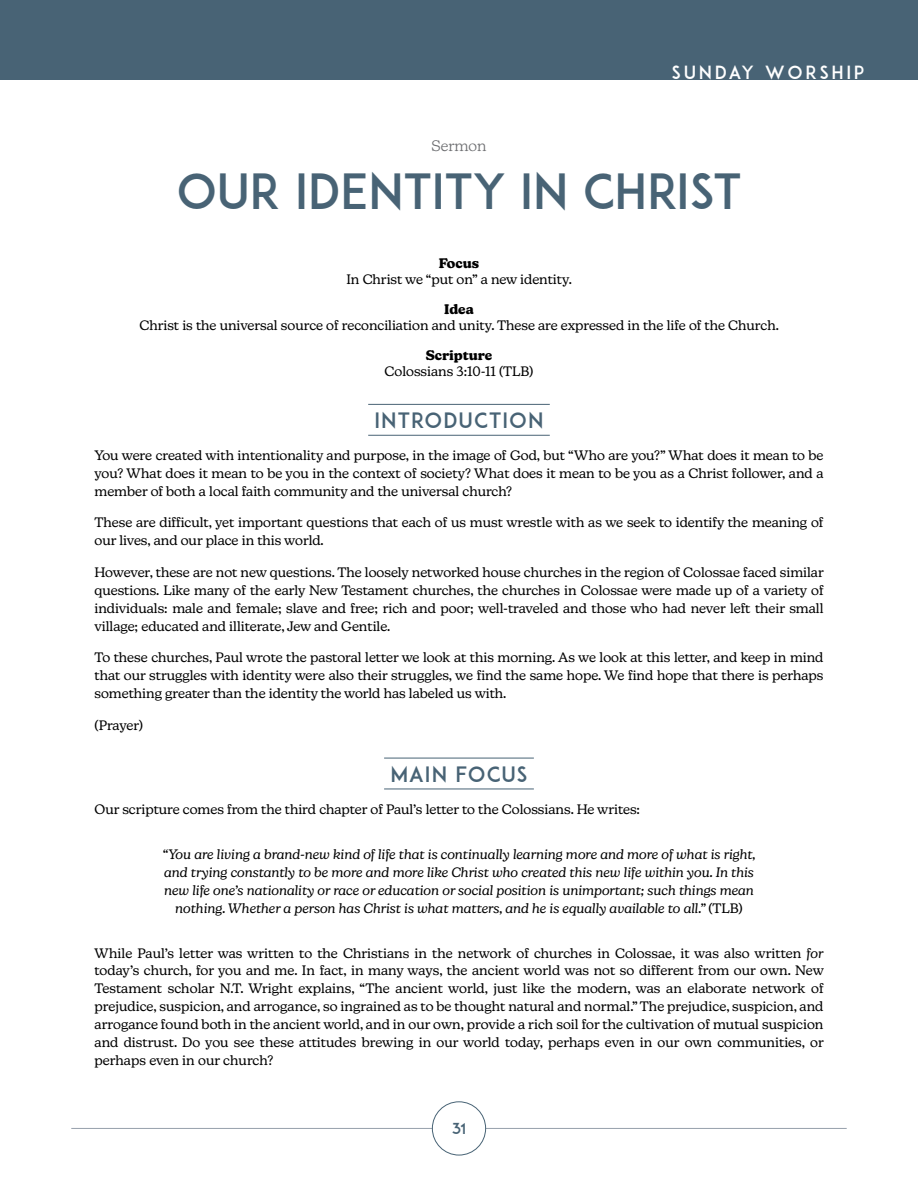
<style>
.page{position:relative;width:918px;height:1188px;background:#fff}
.page>*{position:absolute;margin:0;border:0;box-sizing:border-box;transform-origin:0 0}
.t1{font:48px "ADAM.CGPRO";color:#486375}
.t2{font:21px "ADAM.CGPRO";letter-spacing:.05em;color:#486375}
.t3{font:18px "ADAM.CGPRO";letter-spacing:.15em;color:#fff}
.t4{font:300 15px "New Kansas";color:#6d6e71}
.t5{font:15px "ADAM.CGPRO";color:#486375}
.t6{font:13.5px/18px "New Kansas";color:#000;text-align:justify}
.t7{font:italic 13.5px/18px "New Kansas";color:#000;text-align:center}
.t8{font:700 13.5px "New Kansas";color:#000}
.s1{font-style:normal}
.s2{font-style:italic}
</style>
<div class="page">
<div style="left:0;top:0;width:918px;height:79px;background:#486375"></div>
<hr style="left:71px;top:1128px;width:776px;height:1px;background:#969fab">
<div style="left:432px;top:1102px;width:54px;height:53px;background:#fff;border-radius:50%"></div>
<div style="left:432px;top:1101px;width:54px;height:54px;border:1px solid #486375;border-radius:50%"></div>
<hr style="left:368px;top:404px;width:182px;height:1px;background:#486375">
<hr style="left:368px;top:435px;width:182px;height:1px;background:#486375">
<hr style="left:384px;top:758px;width:150px;height:1px;background:#486375">
<hr style="left:384px;top:789px;width:150px;height:1px;background:#486375">
<h3 class="t3" style="left:672px;top:62px;width:194px">SUNDAY WORSHIP</h3>
<p class="t4" style="left:432px;top:137px;width:56px">Sermon</p>
<h1 class="t1" style="left:176px;top:162px;width:567px">OUR IDENTITY IN CHRIST</h1>
<p class="t8" style="left:439px;top:255px;width:42px">Focus</p>
<p class="t6" style="left:346px;top:270px;width:227px">In Christ we “put on” a new identity.</p>
<p class="t8" style="left:444px;top:301px;width:31px">Idea</p>
<p class="t6" style="left:139px;top:316px;width:641px">Christ is the universal source of reconciliation and unity. These are expressed in the life of the Church.</p>
<p class="t8" style="left:426px;top:347px;width:68px">Scripture</p>
<p class="t6" style="left:385px;top:362px;width:150px">Colossians 3:10-11 (TLB)</p>
<h2 class="t2" style="left:374px;top:408px;width:171px">INTRODUCTION</h2>
<p class="t6" style="left:94px;top:446px;width:731px">You were created with intentionality and purpose, in the image of God, but “Who are you?” What does it mean to be you? What does it mean to be you in the context of society? What does it mean to be you as a Christ follower, and a member of both a local faith community and the universal church?</p>
<p class="t6" style="left:94px;top:513px;width:730px">These are difficult, yet important questions that each of us must wrestle with as we seek to identify the meaning of our lives, and our place in this world.</p>
<p class="t6" style="left:94px;top:563px;width:731px">However, these are not new questions. The loosely networked house churches in the region of Colossae faced similar questions. Like many of the early New Testament churches, the churches in Colossae were made up of a variety of individuals: male and female; slave and free; rich and poor; well-traveled and those who had never left their small village; educated and illiterate, Jew and Gentile.</p>
<p class="t6" style="left:94px;top:648px;width:730px">To these churches, Paul wrote the pastoral letter we look at this morning. As we look at this letter, and keep in mind that our struggles with identity were also their struggles, we find the same hope. We find hope that there is perhaps something greater than the identity the world has labeled us with.</p>
<p class="t6" style="left:94px;top:716px;width:50px">(Prayer)</p>
<h2 class="t2" style="left:390px;top:762px;width:139px">MAIN FOCUS</h2>
<p class="t6" style="left:94px;top:800px;width:547px">Our scripture comes from the third chapter of Paul’s letter to the Colossians. He writes:</p>
<p class="t7" style="left:163px;top:845px;width:595px">“You are living a brand-new kind of life that is continually learning more and more of what is right, and trying constantly to be more and more like Christ who created this new life within you. In this new life one’s nationality or race or education or social position is unimportant; such things mean nothing. Whether a person has Christ is what matters, and he is equally available to all.” <span class="s1">(TLB)</span></p>
<p class="t6" style="left:94px;top:944px;width:731px">While Paul’s letter was written to the Christians in the network of churches in Colossae, it was also written <span class="s2">for </span>today’s church, for you and me. In fact, in many ways, the ancient world was not so different from our own. New Testament scholar N.T. Wright explains, “The ancient world, just like the modern, was an elaborate network of prejudice, suspicion, and arrogance, so ingrained as to be thought natural and normal.” The prejudice, suspicion, and arrogance found both in the ancient world, and in our own, provide a rich soil for the cultivation of mutual suspicion and distrust. Do you see these attitudes brewing in our world today, perhaps even in our own communities, or perhaps even in our church?</p>
<p class="t5" style="left:452px;top:1119px;width:16px">31</p>
</div>
